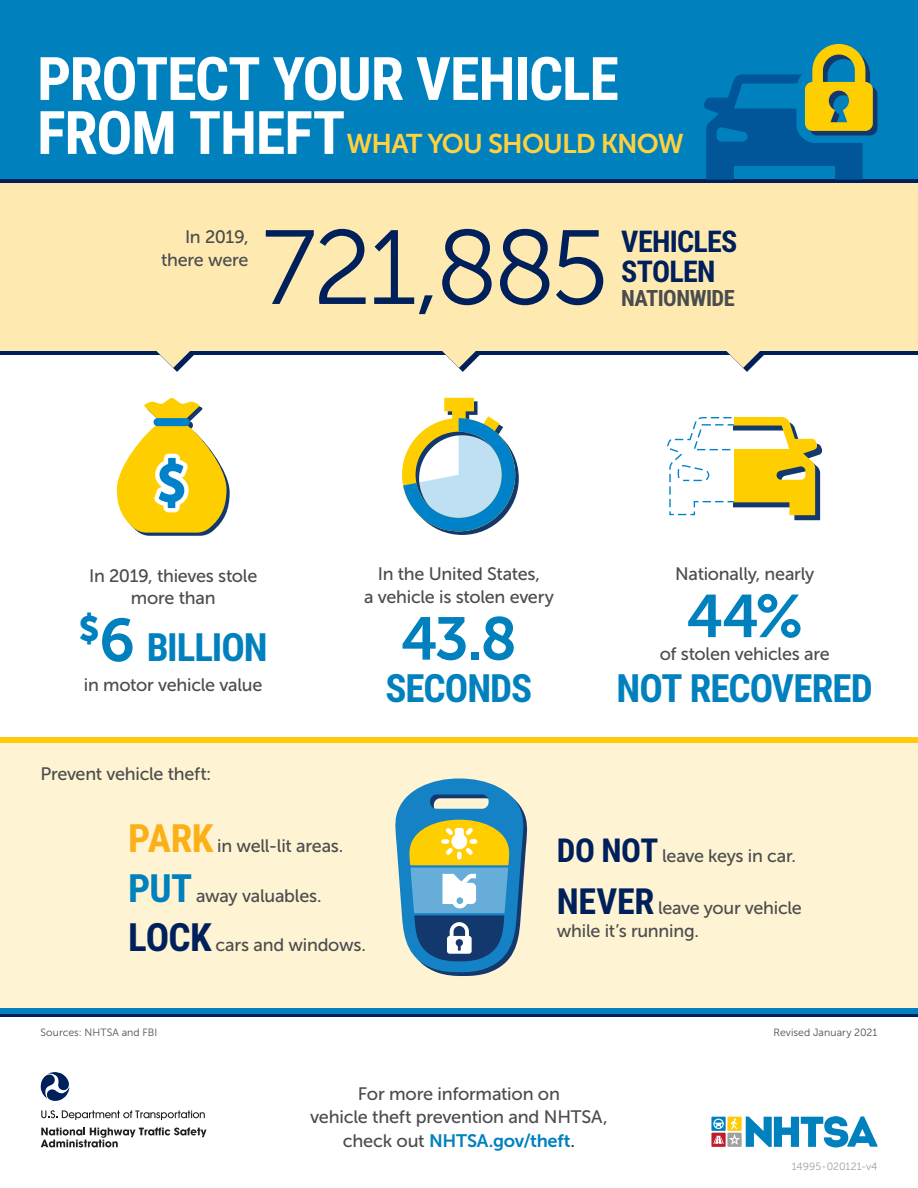
<style>
.page{position:relative;width:918px;height:1188px;background:#fff}
.page>*{position:absolute;margin:0;border:0;box-sizing:border-box;transform-origin:0 0}
.body{font:105px "Museo Sans 300";letter-spacing:-.045em;color:#00205b}
.t1{font:700 60px/54px "Roboto Condensed";letter-spacing:-.02em;color:#fff}
.stat{font:60px "Museo Sans 700";color:#0081be}
.stat-2{font:700 39px "Roboto Condensed";letter-spacing:-.025em;color:#0081be}
.stat-3{font:700 30px "Roboto Condensed";letter-spacing:-.025em;color:#00205b}
.t2{font:27px "Museo Sans 700";letter-spacing:-.03em;color:#ffd13f}
.stat-4{font:700 22.5px "Roboto Condensed";letter-spacing:-.025em;color:#4b4c4d}
.body-2{font:18px/22.5px "Museo Sans 500";letter-spacing:-.015em;color:#4b4c4d;text-align:right}
.t3{font:18px "Museo Sans 700";letter-spacing:-.015em;color:#0081be}
.footnote{font:10.5px "Museo Sans 300";letter-spacing:.005em;color:#4b4c4d}
.t4{font:10.5px "Museo Sans 300";letter-spacing:-.005em;color:#a0a0a0}
.s1{font-family:"Museo Sans 700";font-weight:400;font-size:60px}
.s2{font-family:"Roboto Condensed";font-weight:700;font-size:39px;color:#fbb017}
.s3{font-family:"Roboto Condensed";font-weight:700;font-size:39px;color:#0081be}
.s4{font-family:"Roboto Condensed";font-weight:700;font-size:39px;color:#00205b}
.s5{font-family:"Roboto Condensed";font-weight:700;font-size:33px;color:#00205b}
.s6{font-family:"Roboto Condensed";font-weight:700;font-size:36px;color:#00205b}
.s7{font-family:"Museo Sans 500";color:#4b4c4d}
.s8{font-family:"Museo Sans 500";color:#231f20}
</style>
<div class="page">
<div style="left:0;top:0;width:918px;height:183px;background:#00205b"></div>
<div style="left:0;top:0;width:918px;height:179px;background:#0081be"></div>
<svg style="left:704px;top:44px;width:173px;height:136px"></svg>
<div style="left:0;top:225px;width:918px;height:130px;background:#00205b"></div>
<div style="left:0;top:183px;width:918px;height:168px;background:#feeab1"></div>
<svg style="left:156px;top:351px;width:38px;height:21px"></svg>
<svg style="left:442px;top:351px;width:38px;height:21px"></svg>
<svg style="left:726px;top:351px;width:38px;height:21px"></svg>
<div style="left:0;top:1011px;width:918px;height:6px;background:#00205b"></div>
<div style="left:0;top:740px;width:918px;height:271px;background:#fef3d2"></div>
<div style="left:0;top:1008px;width:918px;height:6px;background:#0081be"></div>
<div style="left:0;top:737px;width:918px;height:5px;background:#feca0a"></div>
<svg style="left:117px;top:398px;width:113px;height:138px"></svg>
<div style="left:154px;top:418px;width:36px;height:8px;background:#0082cb;border-radius:4px"></div>
<svg style="left:402px;top:398px;width:117px;height:137px"></svg>
<svg style="left:789px;top:443px;width:33px;height:77px"></svg>
<svg style="left:733px;top:417px;width:84px;height:98px;fill:#ffce00"></svg>
<svg style="left:667px;top:417px;width:66px;height:98px"></svg>
<svg style="left:395px;top:778px;width:133px;height:198px"></svg>
<svg style="left:41px;top:1072px;width:29px;height:29px"></svg>
<svg style="left:41px;top:1110px;width:164px;height:10px"></svg>
<svg style="left:41px;top:1127px;width:166px;height:21px"></svg>
<div style="left:711px;top:1117px;width:15px;height:14px;background:#0081be"></div>
<div style="left:727px;top:1117px;width:15px;height:14px;background:#feca0a"></div>
<div style="left:727px;top:1133px;width:15px;height:14px;background:#a0a0a0"></div>
<div style="left:711px;top:1133px;width:15px;height:14px;background:#be1d2c"></div>
<svg style="left:713px;top:1118px;width:27px;height:27px"></svg>
<svg style="left:746px;top:1116px;width:131px;height:32px"></svg>
<h1 class="t1" style="left:37px;top:49px;width:583px">PROTECT YOUR VEHICLE<br>FROM THEFT</h1>
<h1 class="t2" style="left:347px;top:129px;width:339px">WHAT YOU SHOULD KNOW</h1>
<p class="body-2" style="left:161px;top:226px;width:89px">In 2019, there were</p>
<p class="body" style="left:262px;top:211px;width:349px">721,885</p>
<p class="stat-3" style="left:621px;top:220px;width:118px">VEHICLES</p>
<p class="stat-3" style="left:621px;top:250px;width:96px">STOLEN</p>
<p class="stat-4" style="left:621px;top:282px;width:115px">NATIONWIDE</p>
<p class="body-2" style="left:89px;top:564px;width:170px">In 2019, thieves stole</p>
<p class="body-2" style="left:131px;top:587px;width:86px">more than</p>
<p class="stat-2" style="left:79px;top:620px;width:191px"><sup>$</sup><span class="s1">6</span> BILLION</p>
<p class="body-2" style="left:84px;top:674px;width:180px">in motor vehicle value</p>
<p class="body-2" style="left:40px;top:763px;width:172px">Prevent vehicle theft:</p>
<p class="body-2" style="left:378px;top:563px;width:164px">In the United States,</p>
<p class="body-2" style="left:364px;top:585px;width:191px">a vehicle is stolen every</p>
<p class="stat" style="left:401px;top:606px;width:118px">43.8</p>
<p class="stat-2" style="left:386px;top:660px;width:148px">SECONDS</p>
<p class="body-2" style="left:675px;top:563px;width:141px">Nationally, nearly</p>
<p class="stat" style="left:687px;top:583px;width:118px">44%</p>
<p class="body-2" style="left:660px;top:642px;width:172px">of stolen vehicles are</p>
<p class="stat-2" style="left:617px;top:660px;width:258px">NOT RECOVERED</p>
<p class="body-2" style="left:128px;top:835px;width:217px"><span class="s2">PARK</span> in well-lit areas.</p>
<p class="body-2" style="left:128px;top:884px;width:195px"><span class="s3">PUT</span> away valuables.</p>
<p class="body-2" style="left:128px;top:934px;width:240px"><span class="s4">LOCK</span> cars and windows.</p>
<p class="body-2" style="left:557px;top:845px;width:241px"><span class="s5">DO NOT</span> leave keys in car.</p>
<p class="body-2" style="left:557px;top:897px;width:247px;text-align:left"><span class="s6">NEVER</span> leave your vehicle while it’s running.</p>
<p class="footnote" style="left:40px;top:1027px;width:118px">Sources: NHTSA and FBI</p>
<p class="footnote" style="left:774px;top:1027px;width:105px">Revised January 2021</p>
<p class="body-2" style="left:358px;top:1082px;width:204px">For more information on</p>
<p class="body-2" style="left:310px;top:1106px;width:299px">vehicle theft prevention and NHTSA,</p>
<p class="t3" style="left:343px;top:1131px;width:234px"><span class="s7">check out</span> NHTSA.gov/theft<span class="s8">.</span></p>
<p class="t4" style="left:792px;top:1160px;width:87px">14995-020121-v4</p>
</div>
